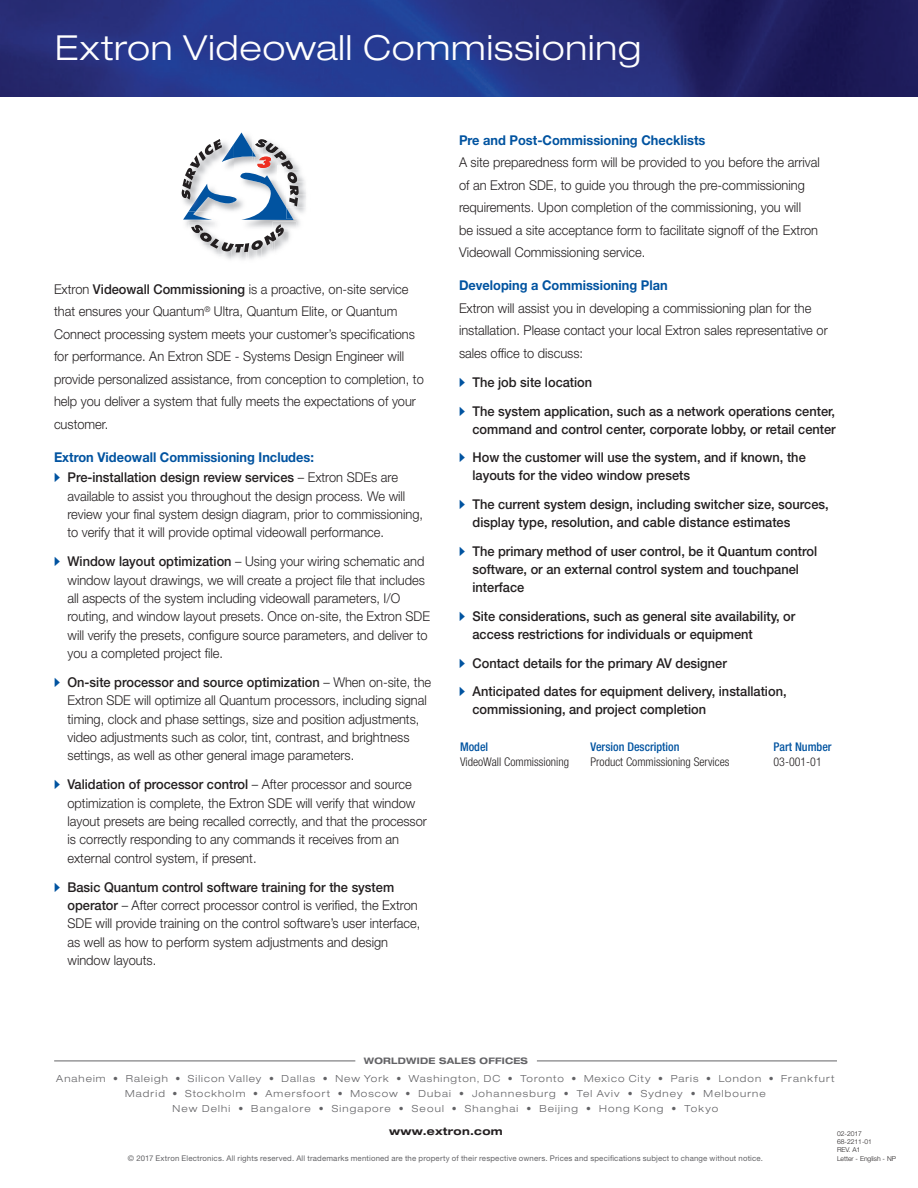
<style>
.page{position:relative;width:918px;height:1188px;background:#fff}
.page>*{position:absolute;margin:0;border:0;box-sizing:border-box;transform-origin:0 0}
.header_main{font:300 expanded 34.5px "Helvetica Neue LT Std";letter-spacing:.025em;color:#fff}
.bodycopy_desc_left_j{font:300 13.5px/18.3px "Helvetica Neue LT Std";color:#231f20;scale:.95 1}
.t1{font:500 13.5px/18px "Helvetica Neue LT Std";color:#231f20;scale:.95 1}
.bodycopy_desc_left_j-2{font:700 13.5px "Helvetica Neue LT Std";color:#0153a0;scale:.95 1}
.model_verdesc_part{font:300 condensed 12px "Helvetica Neue LT Std";color:#231f20}
.model_verdesc_part-2{font:500 condensed 12px "Helvetica Neue LT Std";color:#0153a0}
.t2{font:700 expanded 10.5px "Helvetica Neue LT Std";letter-spacing:.025em;color:#231f20}
.t3{font:300 expanded 9.75px/15px "Helvetica Neue LT Std";letter-spacing:.115em;color:#636366;text-align:center}
.t4{font:700 expanded 9px "Helvetica Neue LT Std";letter-spacing:.025em;color:#636366}
.copyright_footer{font:7.8px "Helvetica Neue LT Std";letter-spacing:.02em;color:#636366}
.t5{font:300 6.75px "Helvetica Neue LT Std";color:#231f20}
.s1{font-weight:500}
.s2{font-family:"Quick Type Pi";font-weight:400;color:#0153a0}
</style>
<div class="page">
<img style="left:0;top:0;width:918px;height:96px">
<hr style="left:54px;top:1061px;width:301px;height:1px;background:#636366">
<hr style="left:537px;top:1061px;width:300px;height:1px;background:#636366">
<img style="left:232px;top:252px;width:9px;height:7px">
<img style="left:241px;top:252px;width:7px;height:8px">
<img style="left:256px;top:252px;width:6px;height:6px">
<img style="left:248px;top:252px;width:8px;height:7px">
<img style="left:262px;top:252px;width:7px;height:5px">
<svg style="left:182px;top:132px;width:124px;height:120px"></svg>
<p class="header_main" style="left:55px;top:27px;width:588px">Extron Videowall Commissioning</p>
<p class="bodycopy_desc_left_j" style="left:54px;top:277px;width:391px;line-height:22.5px">Extron <span class="s1">Videowall Commissioning</span> is a proactive, on-site service that ensures your Quantum<sup>®</sup> Ultra, Quantum Elite, or Quantum Connect processing system meets your customer’s specifications for performance. An Extron SDE - Systems Design Engineer will provide personalized assistance, from conception to completion, to help you deliver a system that fully meets the expectations of your customer.</p>
<p class="bodycopy_desc_left_j-2" style="left:54px;top:449px;width:275px">Extron Videowall Commissioning Includes:</p>
<p class="bodycopy_desc_left_j" style="left:68px;top:468px;width:376px;text-indent:-14px"><span class="s2">A</span> <span class="s1">Pre-installation design review services</span> – Extron SDEs are available to assist you throughout the design process. We will review your final system design diagram, prior to commissioning, to verify that it will provide optimal videowall performance.</p>
<p class="bodycopy_desc_left_j" style="left:68px;top:552px;width:383px;text-indent:-14px"><span class="s2">A</span> <span class="s1">Window layout optimization</span> – Using your wiring schematic and window layout drawings, we will create a project file that includes all aspects of the system including videowall parameters, I/O routing, and window layout presets. Once on-site, the Extron SDE will verify the presets, configure source parameters, and deliver to you a completed project file.</p>
<p class="bodycopy_desc_left_j" style="left:68px;top:673px;width:384px;text-indent:-14px"><span class="s2">A</span> <span class="s1">On-site processor and source optimization</span> – When on-site, the Extron SDE will optimize all Quantum processors, including signal timing, clock and phase settings, size and position adjustments, video adjustments such as color, tint, contrast, and brightness settings, as well as other general image parameters.</p>
<p class="bodycopy_desc_left_j" style="left:68px;top:775px;width:380px;text-indent:-14px"><span class="s2">A</span> <span class="s1">Validation of processor control</span> – After processor and source optimization is complete, the Extron SDE will verify that window layout presets are being recalled correctly, and that the processor is correctly responding to any commands it receives from an external control system, if present.</p>
<p class="bodycopy_desc_left_j" style="left:68px;top:877px;width:373px;text-indent:-14px"><span class="s2">A</span> <span class="s1">Basic Quantum control software training for the system operator</span> – After correct processor control is verified, the Extron SDE will provide training on the control software’s user interface, as well as how to perform system adjustments and design window layouts.</p>
<p class="bodycopy_desc_left_j-2" style="left:459px;top:131px;width:261px">Pre and Post-Commissioning Checklists</p>
<p class="bodycopy_desc_left_j" style="left:459px;top:151px;width:381px;line-height:22.5px">A site preparedness form will be provided to you before the arrival of an Extron SDE, to guide you through the pre-commissioning requirements. Upon completion of the commissioning, you will<br>be issued a site acceptance form to facilitate signoff of the Extron Videowall Commissioning service.</p>
<p class="bodycopy_desc_left_j-2" style="left:459px;top:277px;width:221px">Developing a Commissioning Plan</p>
<p class="bodycopy_desc_left_j" style="left:459px;top:297px;width:390px;line-height:22.5px">Extron will assist you in developing a commissioning plan for the installation. Please contact your local Extron sales representative or sales office to discuss:</p>
<p class="t1" style="left:459px;top:373px;width:142px"><span class="s2">A</span> The job site location</p>
<p class="t1" style="left:459px;top:402px;width:398px;text-align:right"><span class="s2">A</span> The system application, such as a network operations center, command and control center, corporate lobby, or retail center</p>
<p class="t1" style="left:472px;top:448px;width:352px;text-indent:-14px"><span class="s2">A</span> How the customer will use the system, and if known, the layouts for the video window presets</p>
<p class="t1" style="left:472px;top:495px;width:376px;text-indent:-14px"><span class="s2">A</span> The current system design, including switcher size, sources, display type, resolution, and cable distance estimates</p>
<p class="t1" style="left:472px;top:542px;width:364px;text-indent:-14px"><span class="s2">A</span> The primary method of user control, be it Quantum control software, or an external control system and touchpanel interface</p>
<p class="t1" style="left:472px;top:607px;width:341px;text-indent:-14px"><span class="s2">A</span> Site considerations, such as general site availability, or access restrictions for individuals or equipment</p>
<p class="t1" style="left:459px;top:654px;width:283px"><span class="s2">A</span> Contact details for the primary AV designer</p>
<p class="t1" style="left:472px;top:682px;width:332px;text-indent:-14px"><span class="s2">A</span> Anticipated dates for equipment delivery, installation, commissioning, and project completion</p>
<p class="model_verdesc_part-2" style="left:460px;top:739px;width:30px">Model</p>
<p class="model_verdesc_part-2" style="left:591px;top:739px;width:91px">Version Description</p>
<p class="model_verdesc_part-2" style="left:774px;top:739px;width:60px">Part Number</p>
<p class="model_verdesc_part" style="left:460px;top:755px;width:111px">VideoWall Commissioning</p>
<p class="model_verdesc_part" style="left:591px;top:755px;width:140px">Product Commissioning Services</p>
<p class="model_verdesc_part" style="left:774px;top:755px;width:50px">03-001-01</p>
<p class="t4" style="left:364px;top:1055px;width:166px">WORLDWIDE SALES OFFICES</p>
<p class="t3" style="left:56px;top:1071px;width:780px">Anaheim • Raleigh • Silicon Valley • Dallas • New York • Washington, DC • Toronto • Mexico City • Paris • London • Frankfurt<br>Madrid • Stockholm • Amersfoort • Moscow • Dubai • Johannesburg • Tel Aviv • Sydney • Melbourne<br>New Delhi • Bangalore • Singapore • Seoul • Shanghai • Beijing • Hong Kong • Tokyo</p>
<p class="t2" style="left:389px;top:1125px;width:115px">www.extron.com</p>
<p class="copyright_footer" style="left:128px;top:1153px;width:637px">© 2017 Extron Electronics. All rights reserved. All trademarks mentioned are the property of their respective owners. Prices and specifications subject to change without notice.</p>
<p class="t5" style="left:837px;top:1130px;width:27px">02-2017</p>
<p class="t5" style="left:837px;top:1138px;width:37px">68-2211-01</p>
<p class="t5" style="left:837px;top:1146px;width:25px">REV. A1</p>
<p class="t5" style="left:837px;top:1154px;width:61px">Letter - English - NP</p>
</div>
